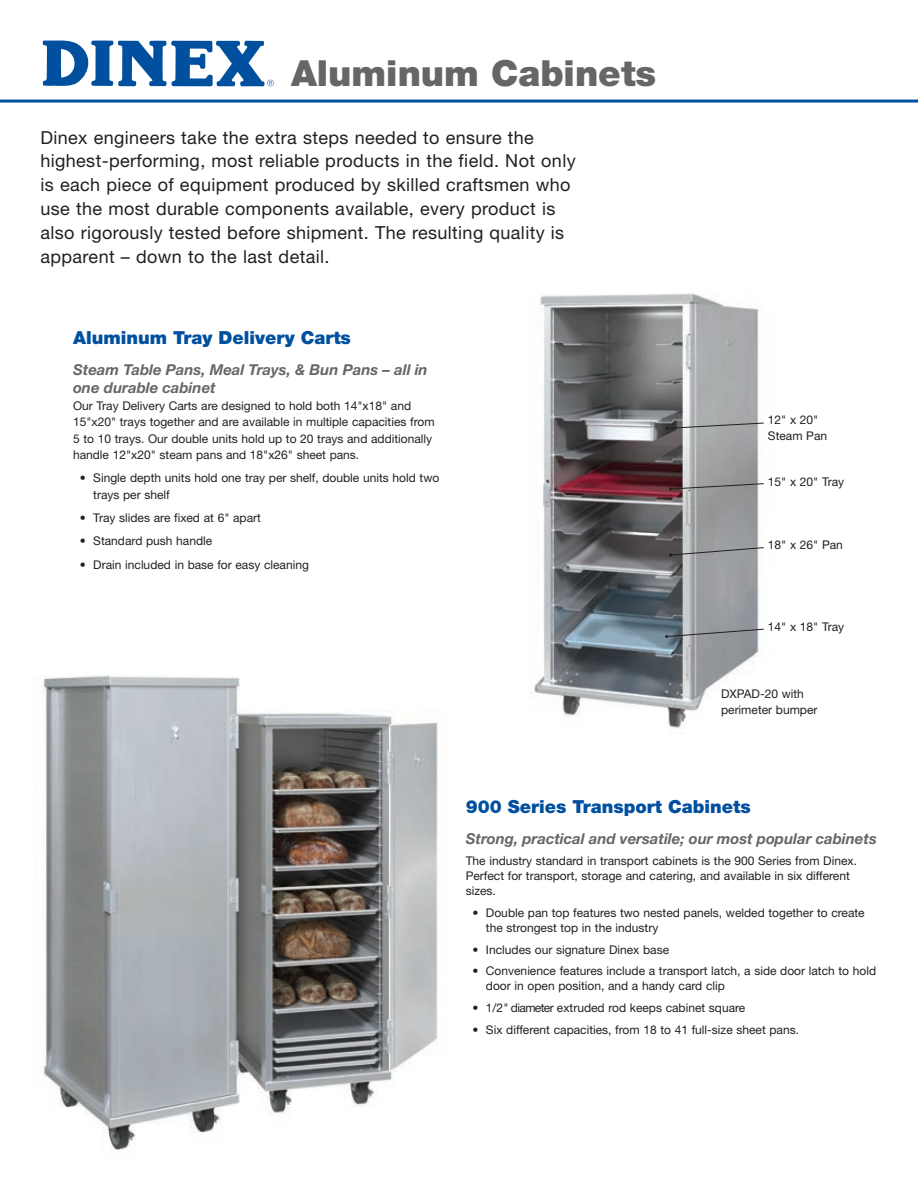
<style>
.page{position:relative;width:918px;height:1188px;background:#fff}
.page>*{position:absolute;margin:0;border:0;box-sizing:border-box;transform-origin:0 0}
.t1{font:900 36px "Helvetica Neue LT Std";color:#666}
.t2{font:18px/24px "Helvetica Neue LT Std";letter-spacing:.02em;color:#231f20}
.t3{font:900 18px "Helvetica Neue LT Std";color:#01509f}
.t4{font:italic 700 15px/18px "Helvetica Neue LT Std";color:#666}
.t5{font:12px/16.5px "Helvetica Neue LT Std";color:#231f20}
</style>
<div class="page">
<img style="left:41px;top:675px;width:398px;height:476px">
<hr style="left:0;top:100px;width:918px;height:3px;background:#01509f">
<img style="left:531px;top:293px;width:232px;height:435px">
<svg style="left:665px;top:422px;width:99px;height:8px"></svg>
<svg style="left:669px;top:483px;width:95px;height:8px"></svg>
<svg style="left:669px;top:547px;width:95px;height:10px"></svg>
<svg style="left:665px;top:628px;width:99px;height:10px"></svg>
<svg style="left:42px;top:40px;width:232px;height:47px"></svg>
<h1 class="t1" style="left:291px;top:52px;width:367px">Aluminum Cabinets</h1>
<p class="t2" style="left:40px;top:125px;width:537px">Dinex engineers take the extra steps needed to ensure the highest-performing, most reliable products in the field. Not only is each piece of equipment produced by skilled craftsmen who use the most durable components available, every product is also rigorously tested before shipment. The resulting quality is apparent – down to the last detail.</p>
<h2 class="t3" style="left:73px;top:326px;width:279px">Aluminum Tray Delivery Carts</h2>
<p class="t4" style="left:73px;top:360px;width:356px">Steam Table Pans, Meal Trays, &amp; Bun Pans – all in one durable cabinet</p>
<p class="t5" style="left:73px;top:397px;width:363px">Our Tray Delivery Carts are designed to hold both 14"x18" and 15"x20" trays together and are available in multiple capacities from 5 to 10 trays. Our double units hold up to 20 trays and additionally handle 12"x20" steam pans and 18"x26" sheet pans.</p>
<p class="t5" style="left:93px;top:470px;width:347px;text-indent:-14px">• Single depth units hold one tray per shelf, double units hold two trays per shelf</p>
<p class="t5" style="left:80px;top:509px;width:183px">• Tray slides are fixed at 6" apart</p>
<p class="t5" style="left:80px;top:533px;width:134px">• Standard push handle</p>
<p class="t5" style="left:80px;top:556px;width:231px">• Drain included in base for easy cleaning</p>
<p class="t5" style="left:768px;top:412px;width:61px;line-height:15.8px">12" x 20"<br>Steam Pan</p>
<p class="t5" style="left:768px;top:473px;width:78px">15" x 20" Tray</p>
<p class="t5" style="left:768px;top:537px;width:77px">18" x 26" Pan</p>
<p class="t5" style="left:768px;top:618px;width:78px">14" x 18" Tray</p>
<p class="t5" style="left:721px;top:686px;width:98px;line-height:15.8px">DXPAD-20 with perimeter bumper</p>
<h2 class="t3" style="left:466px;top:795px;width:287px">900 Series Transport Cabinets</h2>
<p class="t4" style="left:466px;top:829px;width:413px">Strong, practical and versatile; our most popular cabinets</p>
<p class="t5" style="left:466px;top:853px;width:393px;line-height:15px">The industry standard in transport cabinets is the 900 Series from Dinex.<br>Perfect for transport, storage and catering, and available in six different sizes.</p>
<p class="t5" style="left:486px;top:905px;width:380px;line-height:15px;text-indent:-14px">• Double pan top features two nested panels, welded together to create the strongest top in the industry</p>
<p class="t5" style="left:472px;top:941px;width:198px">• Includes our signature Dinex base</p>
<p class="t5" style="left:486px;top:963px;width:392px;line-height:15px;text-indent:-14px">• Convenience features include a transport latch, a side door latch to hold door in open position, and a handy card clip</p>
<p class="t5" style="left:472px;top:999px;width:274px">• 1/2" diameter extruded rod keeps cabinet square</p>
<p class="t5" style="left:472px;top:1021px;width:328px">• Six different capacities, from 18 to 41 full-size sheet pans.</p>
</div>
